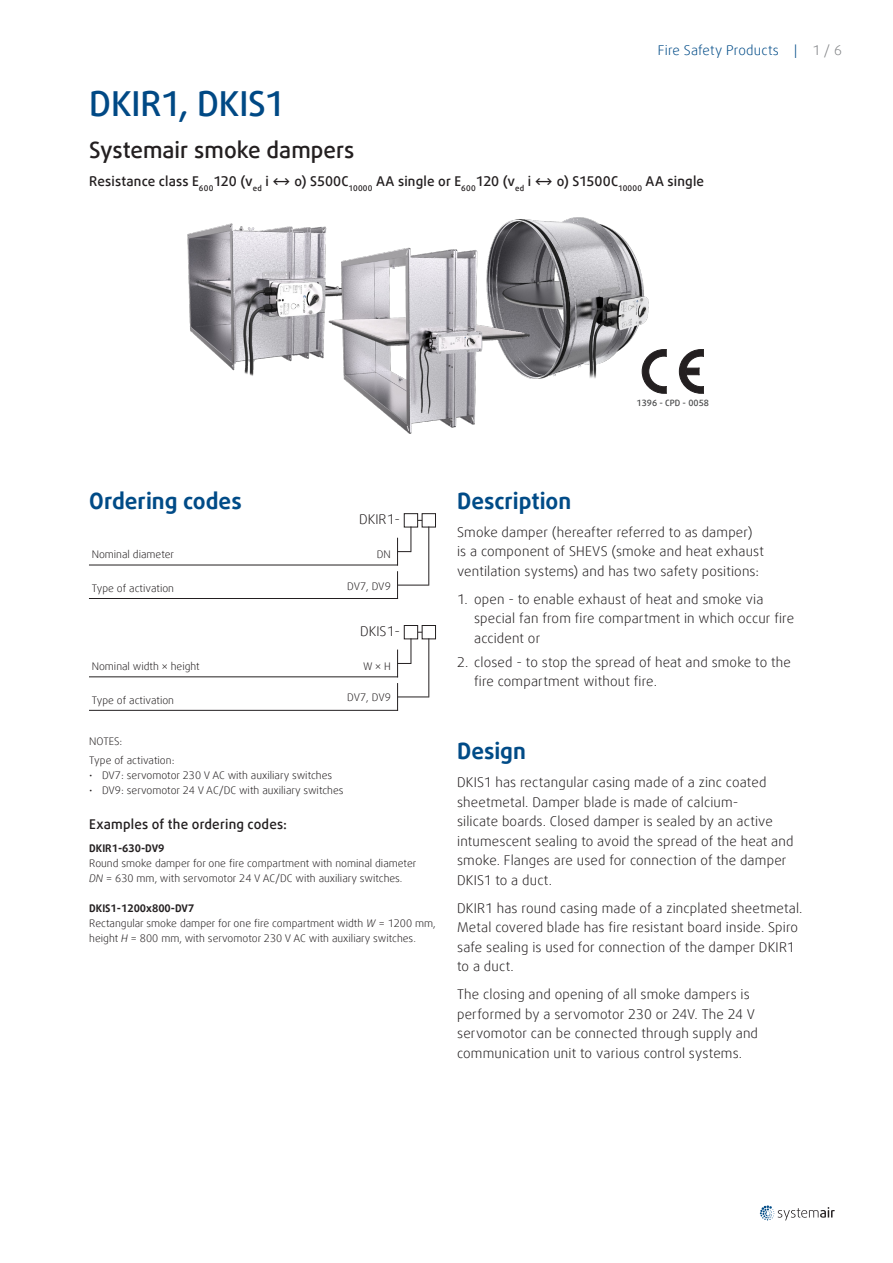
<style>
.page{position:relative;width:893px;height:1263px;background:#fff}
.page>*{position:absolute;margin:0;border:0;box-sizing:border-box;transform-origin:0 0}
.HEADLINE__document_headline{font:500 34.5px "Daxline Offc Pro";letter-spacing:-.005em;color:#004985}
.HL_1_bold{font:700 22.5px "Daxline Offc Pro";color:#004b87}
.under_HEADLINE{font:500 22.5px "Daxline Offc Pro";color:#231f20}
.COPY_2mm_space{font:300 13.5px/19.5px "Daxline Offc Pro";letter-spacing:.01em;color:#231f20}
.COPY{font:300 13.5px/19.5px "Daxline Offc Pro";letter-spacing:.01em;color:#231f20}
.COPY_label{font:500 13.5px "Daxline Offc Pro";letter-spacing:.015em;color:#231f20}
.t1{font:300 13.5px "Daxline Offc Pro";letter-spacing:.015em;color:#004b87}
.NOTES____black_pic__caption{font:300 10.5px/15px "Daxline Offc Pro";color:#231f20}
.NOTES_bold{font:700 10.5px "Daxline Offc Pro";color:#231f20}
.NOTES___1_mm_space{font:300 10.5px "Daxline Offc Pro";color:#231f20}
.t2{font:500 8.7px "Daxline Offc Pro";color:#4b4c4d}
.s1{color:#808285}
.s2{font-style:italic}
</style>
<div class="page">
<svg style="left:760px;top:1205px;width:75px;height:15px"></svg>
<img style="left:187px;top:223px;width:141px;height:153px">
<img style="left:490px;top:217px;width:159px;height:162px">
<img style="left:328px;top:248px;width:202px;height:186px">
<div style="left:422px;top:513px;width:14px;height:14px;border:1px solid #231f20"></div>
<div style="left:404px;top:513px;width:14px;height:14px;border:1px solid #231f20"></div>
<svg style="left:397px;top:527px;width:15px;height:38px"></svg>
<hr style="left:89px;top:565px;width:309px;height:1px;background:#231f20">
<hr style="left:428px;top:527px;width:1px;height:58px;background:#231f20">
<hr style="left:398px;top:585px;width:31px;height:1px;background:#231f20">
<svg style="left:397px;top:572px;width:1px;height:26px"></svg>
<hr style="left:89px;top:598px;width:309px;height:1px;background:#231f20">
<div style="left:422px;top:625px;width:14px;height:14px;border:1px solid #231f20"></div>
<div style="left:404px;top:625px;width:14px;height:14px;border:1px solid #231f20"></div>
<svg style="left:397px;top:639px;width:15px;height:38px"></svg>
<hr style="left:89px;top:677px;width:309px;height:1px;background:#231f20">
<hr style="left:428px;top:639px;width:1px;height:58px;background:#231f20">
<hr style="left:398px;top:696px;width:31px;height:1px;background:#231f20">
<svg style="left:397px;top:683px;width:1px;height:27px"></svg>
<hr style="left:89px;top:710px;width:309px;height:1px;background:#231f20">
<svg style="left:642px;top:349px;width:25px;height:44px"></svg>
<svg style="left:679px;top:349px;width:25px;height:44px"></svg>
<p class="t1" style="left:658px;top:41px;width:185px">Fire Safety Products | <span class="s1">1 / 6</span></p>
<p class="HEADLINE__document_headline" style="left:89px;top:81px;width:197px">DKIR1, DKIS1</p>
<p class="under_HEADLINE" style="left:89px;top:135px;width:267px">Systemair smoke dampers</p>
<p class="COPY_label" style="left:89px;top:172px;width:616px">Resistance class E<sub>600</sub>120 (v<sub>ed</sub> i ↔ o) S500C<sub>10000</sub> AA single or E<sub>600</sub>120 (v<sub>ed</sub> i ↔ o) S1500C<sub>10000</sub> AA single</p>
<p class="t2" style="left:637px;top:397px;width:74px">1396 - CPD - 0058</p>
<p class="HL_1_bold" style="left:89px;top:486px;width:154px">Ordering codes</p>
<p class="NOTES____black_pic__caption" style="left:92px;top:547px;width:84px">Nominal diameter</p>
<p class="NOTES____black_pic__caption" style="left:92px;top:581px;width:84px">Type of activation</p>
<p class="NOTES____black_pic__caption" style="left:92px;top:659px;width:110px">Nominal width × height</p>
<p class="NOTES____black_pic__caption" style="left:92px;top:692px;width:84px">Type of activation</p>
<p class="COPY_2mm_space" style="left:359px;top:510px;width:42px">DKIR1-</p>
<p class="NOTES____black_pic__caption" style="left:377px;top:547px;width:16px">DN</p>
<p class="NOTES____black_pic__caption" style="left:347px;top:578px;width:45px">DV7, DV9</p>
<p class="COPY_2mm_space" style="left:360px;top:621px;width:41px">DKIS1-</p>
<p class="NOTES____black_pic__caption" style="left:363px;top:659px;width:29px">W × H</p>
<p class="NOTES____black_pic__caption" style="left:347px;top:690px;width:45px">DV7, DV9</p>
<p class="NOTES___1_mm_space" style="left:89px;top:734px;width:35px">NOTES:</p>
<p class="NOTES____black_pic__caption" style="left:89px;top:753px;width:87px">Type of activation:</p>
<p class="NOTES____black_pic__caption" style="left:89px;top:768px;width:244px">• DV7: servomotor 230 V AC with auxiliary switches</p>
<p class="NOTES____black_pic__caption" style="left:89px;top:783px;width:256px">• DV9: servomotor 24 V AC/DC with auxiliary switches</p>
<p class="COPY_label" style="left:89px;top:815px;width:199px">Examples of the ordering codes:</p>
<p class="NOTES_bold" style="left:89px;top:841px;width:77px">DKIR1-630-DV9</p>
<p class="NOTES____black_pic__caption" style="left:89px;top:856px;width:329px">Round smoke damper for one fire compartment with nominal diameter<br><span class="s2">DN</span> = 630 mm, with servomotor 24 V AC/DC with auxiliary switches.</p>
<p class="NOTES_bold" style="left:89px;top:901px;width:107px">DKIS1-1200x800-DV7</p>
<p class="NOTES____black_pic__caption" style="left:89px;top:916px;width:348px">Rectangular smoke damper for one fire compartment width <span class="s2">W</span> = 1200 mm, height <span class="s2">H</span> = 800 mm, with servomotor 230 V AC with auxiliary switches.</p>
<p class="HL_1_bold" style="left:457px;top:486px;width:116px">Description</p>
<p class="COPY_2mm_space" style="left:457px;top:522px;width:308px">Smoke damper (hereafter referred to as damper) is a component of SHEVS (smoke and heat exhaust ventilation systems) and has two safety positions:</p>
<p class="COPY_2mm_space" style="left:474px;top:589px;width:322px;text-indent:-17px">1. open - to enable exhaust of heat and smoke via special fan from fire compartment in which occur fire accident or</p>
<p class="COPY_2mm_space" style="left:474px;top:652px;width:318px;text-indent:-17px">2. closed - to stop the spread of heat and smoke to the fire compartment without fire.</p>
<p class="HL_1_bold" style="left:457px;top:736px;width:70px">Design</p>
<p class="COPY_2mm_space" style="left:457px;top:773px;width:338px">DKIS1 has rectangular casing made of a zinc coated sheetmetal. Damper blade is made of calcium-<br>silicate boards. Closed damper is sealed by an active intumescent sealing to avoid the spread of the heat and smoke. Flanges are used for connection of the damper DKIS1 to a duct.</p>
<p class="COPY_2mm_space" style="left:457px;top:898px;width:347px">DKIR1 has round casing made of a zincplated sheetmetal.<br>Metal covered blade has fire resistant board inside. Spiro safe sealing is used for connection of the damper DKIR1 to a duct.</p>
<p class="COPY" style="left:457px;top:985px;width:302px">The closing and opening of all smoke dampers is performed by a servomotor 230 or 24V. The 24 V servomotor can be connected through supply and communication unit to various control systems.</p>
</div>
